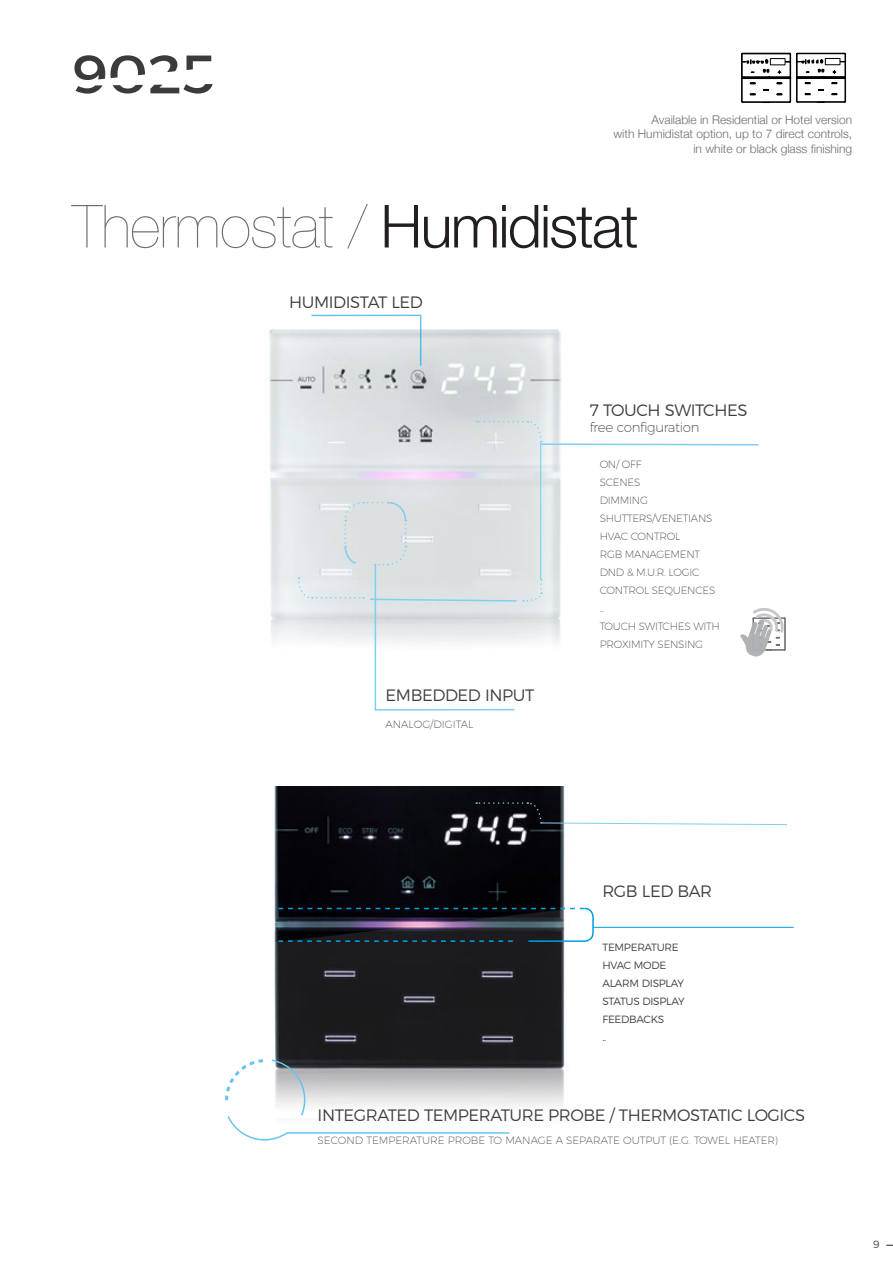
<style>
.page{position:relative;width:893px;height:1263px;background:#fff}
.page>*{position:absolute;margin:0;border:0;box-sizing:border-box;transform-origin:0 0}
.t1{font:200 59.55px "Helvetica Neue";letter-spacing:-.01em;color:#6c6d70}
.t2{font:300 16.5px "Montserrat";letter-spacing:-.025em;color:#3e3e3f}
.t3{font:200 13.5px "Montserrat";letter-spacing:-.025em;color:#3e3e3f}
.t4{font:300 12px "Helvetica Neue";color:#6c6d70}
.t5{font:200 10.5px "Montserrat";letter-spacing:-.025em;color:#3e3e3f}
.t6{font:200 10.5px "Montserrat";color:#3e3e3f}
.t7{font:300 10.5px "Montserrat";letter-spacing:-.025em;color:#3e3e3f}
.s1{font-weight:300;color:#231f20}
</style>
<div class="page">
<img style="left:274px;top:786px;width:291px;height:80px">
<svg style="left:274px;top:866px;width:520px;height:240px"></svg>
<svg style="left:74px;top:55px;width:139px;height:39px"></svg>
<img style="left:269px;top:329px;width:293px;height:314px">
<svg style="left:740px;top:608px;width:46px;height:48px"></svg>
<svg style="left:476px;top:420px;width:283px;height:26px"></svg>
<svg style="left:297px;top:501px;width:245px;height:210px"></svg>
<svg style="left:741px;top:53px;width:105px;height:50px"></svg>
<svg style="left:225px;top:1057px;width:286px;height:84px"></svg>
<hr style="left:593px;top:927px;width:201px;height:1px;background:#009ee3">
<svg style="left:278px;top:907px;width:316px;height:36px;background:#383e4b"></svg>
<svg style="left:310px;top:314px;width:112px;height:53px"></svg>
<hr style="left:540px;top:442px;width:1px;height:137px;background:#80cff1">
<svg style="left:476px;top:801px;width:312px;height:24px"></svg>
<p class="t4" style="left:652px;top:110px;width:202px">Available in Residential or Hotel version</p>
<p class="t4" style="left:613px;top:124px;width:240px">with Humidistat option, up to 7 direct controls,</p>
<p class="t4" style="left:693px;top:139px;width:160px">in white or black glass finishing</p>
<p class="t1" style="left:72px;top:180px;width:568px">Thermostat / <span class="s1">Humidistat</span></p>
<p class="t2" style="left:289px;top:289px;width:135px">HUMIDISTAT LED</p>
<p class="t2" style="left:386px;top:682px;width:150px">EMBEDDED INPUT</p>
<p class="t6" style="left:386px;top:716px;width:89px">ANALOG/DIGITAL</p>
<p class="t2" style="left:590px;top:397px;width:159px">7 TOUCH SWITCHES</p>
<p class="t3" style="left:590px;top:417px;width:111px">free configuration</p>
<p class="t5" style="left:600px;top:456px;width:43px">ON/ OFF</p>
<p class="t5" style="left:600px;top:474px;width:42px">SCENES</p>
<p class="t5" style="left:600px;top:492px;width:50px">DIMMING</p>
<p class="t5" style="left:600px;top:510px;width:114px">SHUTTERS/VENETIANS</p>
<p class="t5" style="left:600px;top:528px;width:82px">HVAC CONTROL</p>
<p class="t5" style="left:600px;top:546px;width:102px">RGB MANAGEMENT</p>
<p class="t5" style="left:600px;top:564px;width:101px">DND &amp; M.U.R. LOGIC</p>
<p class="t5" style="left:600px;top:582px;width:117px">CONTROL SEQUENCES</p>
<p class="t5" style="left:600px;top:600px;width:7px">...</p>
<p class="t5" style="left:600px;top:618px;width:122px">TOUCH SWITCHES WITH</p>
<p class="t5" style="left:600px;top:636px;width:105px">PROXIMITY SENSING</p>
<p class="t2" style="left:602px;top:878px;width:111px">RGB LED BAR</p>
<p class="t7" style="left:602px;top:939px;width:78px">TEMPERATURE</p>
<p class="t7" style="left:602px;top:957px;width:65px">HVAC MODE</p>
<p class="t7" style="left:602px;top:975px;width:83px">ALARM DISPLAY</p>
<p class="t7" style="left:602px;top:993px;width:84px">STATUS DISPLAY</p>
<p class="t7" style="left:602px;top:1011px;width:63px">FEEDBACKS</p>
<p class="t7" style="left:602px;top:1029px;width:5px">..</p>
<p class="t2" style="left:318px;top:1102px;width:489px">INTEGRATED TEMPERATURE PROBE / THERMOSTATIC LOGICS</p>
<p class="t6" style="left:318px;top:1132px;width:462px">SECOND TEMPERATURE PROBE TO MANAGE A SEPARATE OUTPUT (E.G. TOWEL HEATER)</p>
<p class="t7" style="left:873px;top:1236px;width:8px">9</p>
</div>
